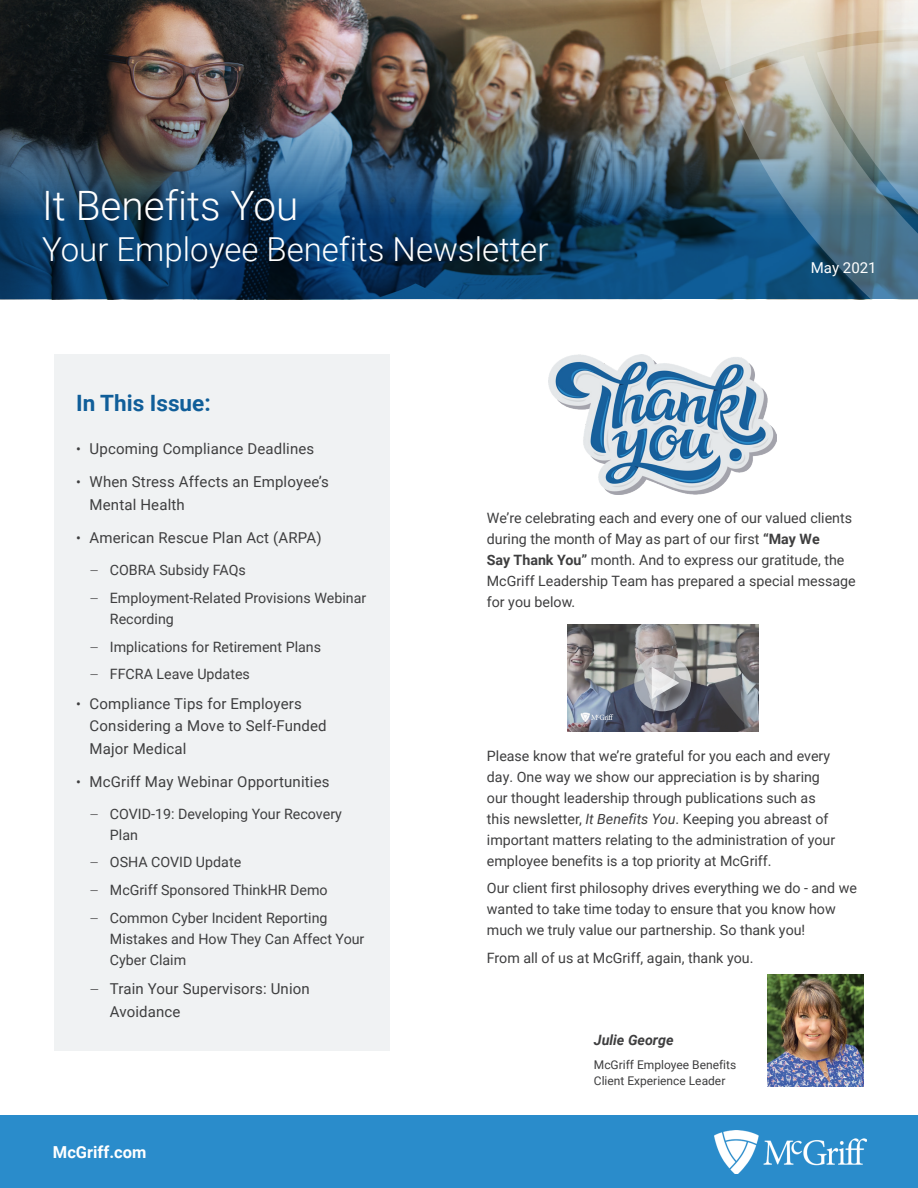
<style>
.page{position:relative;width:918px;height:1188px;background:#fff}
.page>*{position:absolute;margin:0;border:0;box-sizing:border-box;transform-origin:0 0}
.t1{font:300 40.5px "Roboto";color:#fff}
.t2{font:300 33px "Roboto";color:#fff}
.t3{font:700 22.5px "Roboto";color:#105e99}
.t4{font:700 16.5px "Roboto";color:#fff}
.t5{font:15px/22.5px "Roboto";letter-spacing:.01em;color:#3e3e3f}
.t6{font:15px "Roboto";color:#fff}
.t7{font:14.25px/21px "Roboto";color:#3e3e3f}
.t8{font:italic 700 14.25px "Roboto";color:#3e3e3f}
.t9{font:12px/16.5px "Roboto";color:#3e3e3f}
.s1{font-size:14.25px}
.s2{font-family:"Avenir LT Std";font-weight:300}
.s3{font-weight:700}
.s4{font-style:italic}
</style>
<div class="page">
<div style="left:0;top:1115px;width:918px;height:73px;background:#2a8ccb"></div>
<img style="left:0;top:0;width:725px;height:299px">
<div style="left:55px;top:354px;width:335px;height:696px;background:#f0f2f3"></div>
<img style="left:548px;top:354px;width:229px;height:141px">
<svg style="left:725px;top:214px;width:193px;height:85px"></svg>
<img style="left:700px;top:0;width:218px;height:214px">
<img style="left:767px;top:974px;width:97px;height:113px">
<img style="left:567px;top:625px;width:191px;height:106px">
<div style="left:636px;top:657px;width:72px;height:71px;background:#231f20;opacity:.75"></div>
<svg style="left:634px;top:654px;width:57px;height:57px"></svg>
<div style="left:654px;top:670px;width:42px;height:45px;background:#231f20;opacity:.75"></div>
<svg style="left:652px;top:667px;width:27px;height:32px"></svg>
<img style="left:714px;top:1131px;width:152px;height:43px">
<h1 class="t1" style="left:42px;top:177px;width:258px">It Benefits You</h1>
<h2 class="t2" style="left:42px;top:226px;width:508px">Your Employee Benefits Newsletter</h2>
<p class="t6" style="left:811px;top:257px;width:67px">May 2021</p>
<h3 class="t3" style="left:76px;top:388px;width:136px">In This Issue:</h3>
<p class="t5" style="left:76px;top:437px;width:240px"><span class="s1">•</span> Upcoming Compliance Deadlines</p>
<p class="t5" style="left:90px;top:470px;width:241px;text-indent:-14px"><span class="s1">•</span> When Stress Affects an Employee’s<br>Mental Health</p>
<p class="t5" style="left:76px;top:526px;width:247px"><span class="s1">•</span> American Rescue Plan Act (ARPA)</p>
<p class="t7" style="left:90px;top:556px;width:278px;line-height:27.8px"><span class="s2">−</span> COBRA Subsidy FAQs<br><span class="s2">−</span> Employment-Related Provisions Webinar</p>
<p class="t7" style="left:90px;top:604px;width:233px;line-height:27.8px;text-indent:20px">Recording<br><span class="s2">−</span> Implications for Retirement Plans <span class="s2">−</span> FFCRA Leave Updates</p>
<p class="t5" style="left:90px;top:691px;width:239px;text-indent:-13px"><span class="s1">•</span> Compliance Tips for Employers<br>Considering a Move to Self-Funded<br>Major Medical</p>
<p class="t5" style="left:76px;top:770px;width:255px"><span class="s1">•</span> McGriff May Webinar Opportunities</p>
<p class="t7" style="left:110px;top:803px;width:234px;text-indent:-20px"><span class="s2">−</span> COVID-19: Developing Your Recovery<br>Plan</p>
<p class="t7" style="left:90px;top:848px;width:240px;line-height:27.8px"><span class="s2">−</span> OSHA COVID Update<br><span class="s2">−</span> McGriff Sponsored ThinkHR Demo <span class="s2">−</span> Common Cyber Incident Reporting</p>
<p class="t7" style="left:110px;top:928px;width:256px">Mistakes and How They Can Affect Your<br>Cyber Claim</p>
<p class="t5" style="left:110px;top:977px;width:201px;text-indent:-20px"><span class="s2">−</span> Train Your Supervisors: Union<br>Avoidance</p>
<p class="t4" style="left:53px;top:1140px;width:95px">McGriff.com</p>
<p class="t7" style="left:487px;top:507px;width:370px">We’re celebrating each and every one of our valued clients during the month of May as part of our first <span class="s3">“May We<br>Say Thank You”</span> month. And to express our gratitude, the McGriff Leadership Team has prepared a special message for you below.</p>
<p class="t7" style="left:487px;top:745px;width:350px">Please know that we’re grateful for you each and every day. One way we show our appreciation is by sharing our thought leadership through publications such as this newsletter, <span class="s4">It Benefits You</span>. Keeping you abreast of important matters relating to the administration of your employee benefits is a top priority at McGriff.</p>
<p class="t7" style="left:487px;top:877px;width:372px">Our client first philosophy drives everything we do - and we wanted to take time today to ensure that you know how much we truly value our partnership. So thank you!</p>
<p class="t7" style="left:487px;top:947px;width:268px">From all of us at McGriff, again, thank you.</p>
<p class="t8" style="left:594px;top:1030px;width:81px">Julie George</p>
<p class="t9" style="left:594px;top:1056px;width:144px">McGriff Employee Benefits<br>Client Experience Leader</p>
</div>
